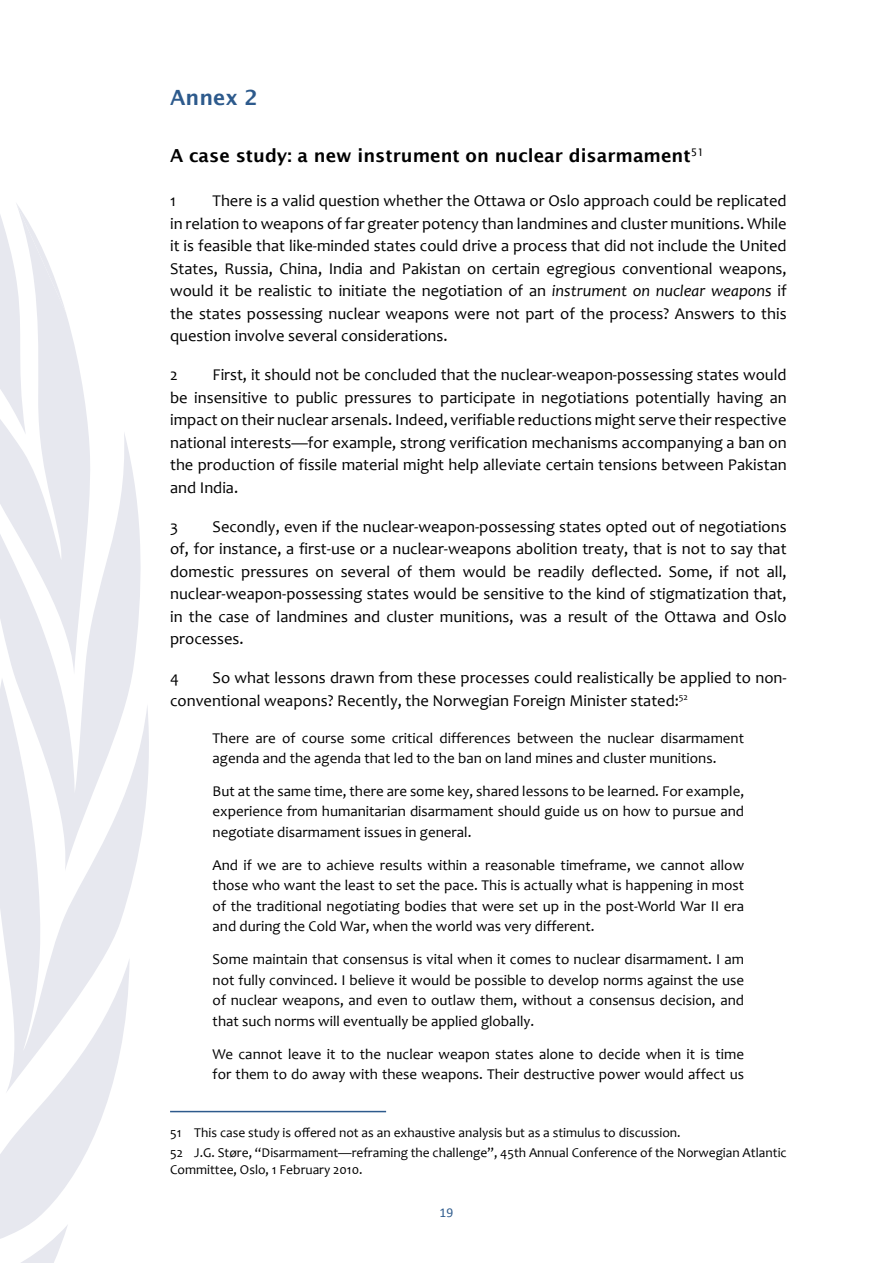
<style>
.page{position:relative;width:893px;height:1263px;background:#fff}
.page>*{position:absolute;margin:0;border:0;box-sizing:border-box;transform-origin:0 0}
.t1{font:600 21px "Lucida Sans";color:#2d5a8c}
.t2{font:600 18px "Lucida Sans";color:#000}
.t3{font:16.5px/22.5px "Candara";color:#000;text-align:justify}
.t4{font:15px/20.4px "Candara";color:#000;text-align:justify}
.t5{font:13.5px/20.7px "Candara";color:#000}
.t6{font:13.5px "Calibri";color:#2d5a8c}
.s1{font-style:italic}
</style>
<div class="page">
<svg style="left:92px;top:1093px;width:18px;height:47px"></svg>
<svg style="left:92px;top:706px;width:57px;height:387px"></svg>
<svg style="left:92px;top:433px;width:53px;height:438px;fill:#e7e8ef"></svg>
<svg style="left:0;top:203px;width:92px;height:1060px"></svg>
<hr style="left:170px;top:1111px;width:216px;height:1px;background:#2d5a8c">
<p class="t1" style="left:170px;top:86px;width:89px">Annex 2</p>
<p class="t2" style="left:170px;top:146px;width:535px">A case study: a new instrument on nuclear disarmament<sup>51</sup></p>
<p class="t3" style="left:170px;top:189px;width:7px">1</p>
<p class="t3" style="left:170px;top:189px;width:618px;text-indent:43px">There is a valid question whether the Ottawa or Oslo approach could be replicated in relation to weapons of far greater potency than landmines and cluster munitions. While it is feasible that like-minded states could drive a process that did not include the United States, Russia, China, India and Pakistan on certain egregious conventional weapons, would it be realistic to initiate the negotiation of an <span class="s1">instrument on nuclear weapons</span> if the states possessing nuclear weapons were not part of the process? Answers to this question involve several considerations.</p>
<p class="t3" style="left:170px;top:363px;width:9px">2</p>
<p class="t3" style="left:170px;top:363px;width:618px;text-indent:43px">First, it should not be concluded that the nuclear-weapon-possessing states would be insensitive to public pressures to participate in negotiations potentially having an impact on their nuclear arsenals. Indeed, verifiable reductions might serve their respective national interests—for example, strong verification mechanisms accompanying a ban on the production of fissile material might help alleviate certain tensions between Pakistan and India.</p>
<p class="t3" style="left:170px;top:515px;width:10px">3</p>
<p class="t3" style="left:170px;top:515px;width:618px;text-indent:43px">Secondly, even if the nuclear-weapon-possessing states opted out of negotiations of, for instance, a first-use or a nuclear-weapons abolition treaty, that is not to say that domestic pressures on several of them would be readily deflected. Some, if not all, nuclear-weapon-possessing states would be sensitive to the kind of stigmatization that, in the case of landmines and cluster munitions, was a result of the Ottawa and Oslo processes.</p>
<p class="t3" style="left:170px;top:667px;width:10px">4</p>
<p class="t3" style="left:170px;top:667px;width:618px;text-indent:43px">So what lessons drawn from these processes could realistically be applied to non&shy;conventional weapons? Recently, the Norwegian Foreign Minister stated:<sup>52</sup></p>
<p class="t4" style="left:213px;top:727px;width:533px">There are of course some critical differences between the nuclear disarmament agenda and the agenda that led to the ban on land mines and cluster munitions.</p>
<p class="t4" style="left:213px;top:781px;width:533px">But at the same time, there are some key, shared lessons to be learned. For example, experience from humanitarian disarmament should guide us on how to pursue and negotiate disarmament issues in general.</p>
<p class="t4" style="left:213px;top:855px;width:533px">And if we are to achieve results within a reasonable timeframe, we cannot allow those who want the least to set the pace. This is actually what is happening in most of the traditional negotiating bodies that were set up in the post-World War II era and during the Cold War, when the world was very different.</p>
<p class="t4" style="left:213px;top:949px;width:533px">Some maintain that consensus is vital when it comes to nuclear disarmament. I am not fully convinced. I believe it would be possible to develop norms against the use of nuclear weapons, and even to outlaw them, without a consensus decision, and that such norms will eventually be applied globally.</p>
<p class="t4" style="left:213px;top:1044px;width:533px">We cannot leave it to the nuclear weapon states alone to decide when it is time for them to do away with these weapons. Their destructive power would affect us</p>
<p class="t5" style="left:170px;top:1122px;width:618px">51 This case study is offered not as an exhaustive analysis but as a stimulus to discussion.<br>52 J.G. Støre, “Disarmament—reframing the challenge”, 45th Annual Conference of the Norwegian Atlantic</p>
<p class="t5" style="left:170px;top:1159px;width:194px">Committee, Oslo, 1 February 2010.</p>
<p class="t6" style="left:440px;top:1204px;width:15px">19</p>
</div>
